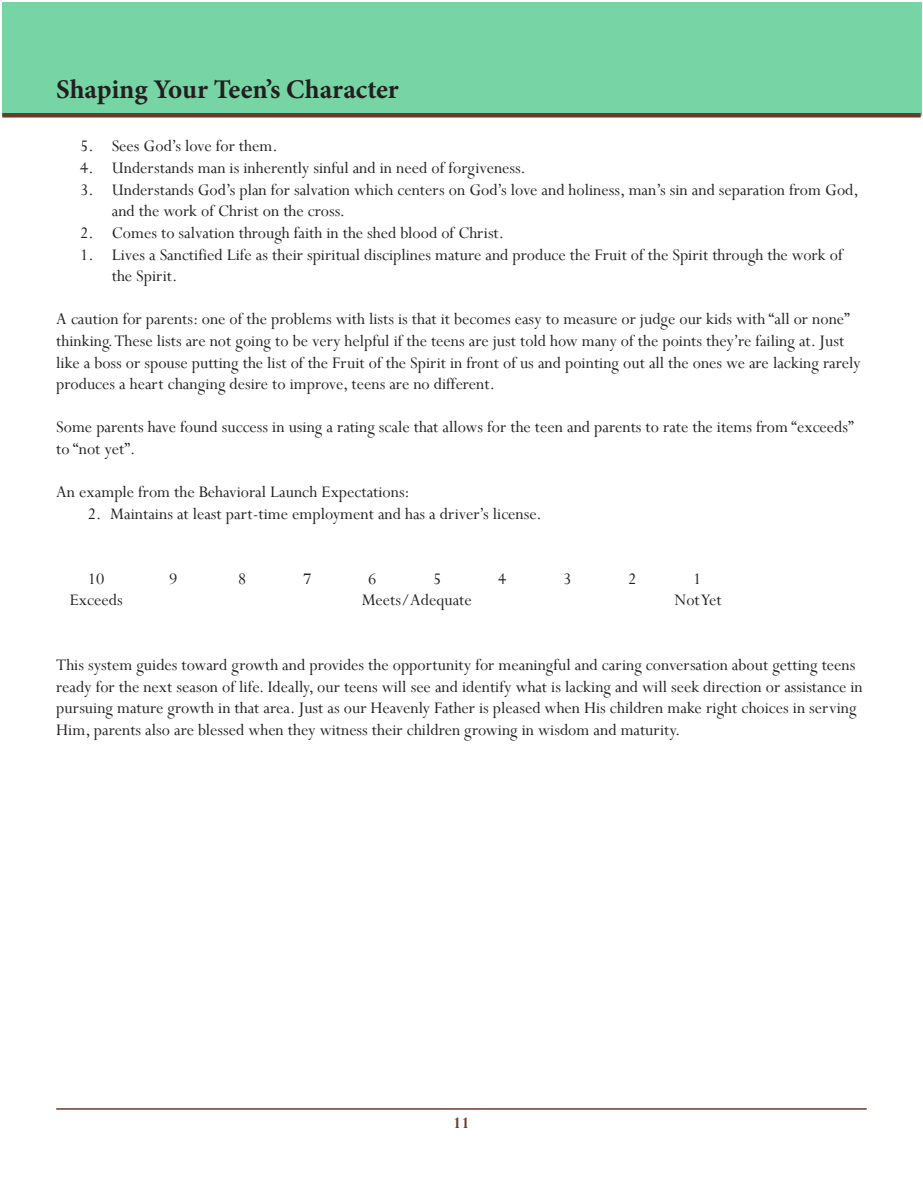
<style>
.page{position:relative;width:923px;height:1193px;background:#fff}
.page>*{position:absolute;margin:0;border:0;box-sizing:border-box;transform-origin:0 0}
.t1{font:700 27px "Minion Pro";letter-spacing:-.005em;color:#231f20}
.Endnote_Text{font:18px/21.6px "Perpetua";color:#231f20}
.t2{font:700 18px "Perpetua";color:#683a2a}
</style>
<div class="page">
<div style="left:2px;top:2px;width:919px;height:113px;background:#77d4a4"></div>
<hr style="left:56px;top:1108px;width:810px;height:1px;background:#683a2a">
<hr style="left:2px;top:113px;width:918px;height:4px;background:#683a2a">
<h1 class="t1" style="left:56px;top:70px;width:344px">Shaping Your Teen’s Character</h1>
<p class="Endnote_Text" style="left:80px;top:135px;width:199px">5. Sees God’s love for them.</p>
<p class="Endnote_Text" style="left:80px;top:157px;width:447px">4. Understands man is inherently sinful and in need of forgiveness.</p>
<p class="Endnote_Text" style="left:112px;top:178px;width:748px;text-indent:-32px">3. Understands God’s plan for salvation which centers on God’s love and holiness, man’s sin and separation from God, and the work of Christ on the cross.</p>
<p class="Endnote_Text" style="left:80px;top:222px;width:425px">2. Comes to salvation through faith in the shed blood of Christ.</p>
<p class="Endnote_Text" style="left:112px;top:243px;width:732px;text-indent:-32px">1. Lives a Sanctified Life as their spiritual disciplines mature and produce the Fruit of the Spirit through the work of the Spirit.</p>
<p class="Endnote_Text" style="left:56px;top:308px;width:805px">A caution for parents: one of the problems with lists is that it becomes easy to measure or judge our kids with “all or none” thinking. These lists are not going to be very helpful if the teens are just told how many of the points they’re failing at. Just like a boss or spouse putting the list of the Fruit of the Spirit in front of us and pointing out all the ones we are lacking rarely produces a heart changing desire to improve, teens are no different.</p>
<p class="Endnote_Text" style="left:56px;top:416px;width:799px">Some parents have found success in using a rating scale that allows for the teen and parents to rate the items from “exceeds” to “not yet”.</p>
<p class="Endnote_Text" style="left:56px;top:481px;width:355px">An example from the Behavioral Launch Expectations:</p>
<p class="Endnote_Text" style="left:88px;top:502px;width:455px">2. Maintains at least part-time employment and has a driver’s license.</p>
<p class="Endnote_Text" style="left:88px;top:567px;width:18px">10</p>
<p class="Endnote_Text" style="left:169px;top:567px;width:10px">9</p>
<p class="Endnote_Text" style="left:238px;top:567px;width:10px">8</p>
<p class="Endnote_Text" style="left:303px;top:567px;width:10px">7</p>
<p class="Endnote_Text" style="left:368px;top:567px;width:10px">6</p>
<p class="Endnote_Text" style="left:433px;top:567px;width:10px">5</p>
<p class="Endnote_Text" style="left:498px;top:567px;width:10px">4</p>
<p class="Endnote_Text" style="left:563px;top:567px;width:10px">3</p>
<p class="Endnote_Text" style="left:628px;top:567px;width:10px">2</p>
<p class="Endnote_Text" style="left:693px;top:567px;width:10px">1</p>
<p class="Endnote_Text" style="left:70px;top:589px;width:54px">Exceeds</p>
<p class="Endnote_Text" style="left:362px;top:589px;width:111px">Meets/Adequate</p>
<p class="Endnote_Text" style="left:674px;top:589px;width:49px">Not Yet</p>
<p class="Endnote_Text" style="left:56px;top:654px;width:808px">This system guides toward growth and provides the opportunity for meaningful and caring conversation about getting teens ready for the next season of life. Ideally, our teens will see and identify what is lacking and will seek direction or assistance in pursuing mature growth in that area. Just as our Heavenly Father is pleased when His children make right choices in serving Him, parents also are blessed when they witness their children growing in wisdom and maturity.</p>
<p class="t2" style="left:453px;top:1111px;width:18px">11</p>
</div>
